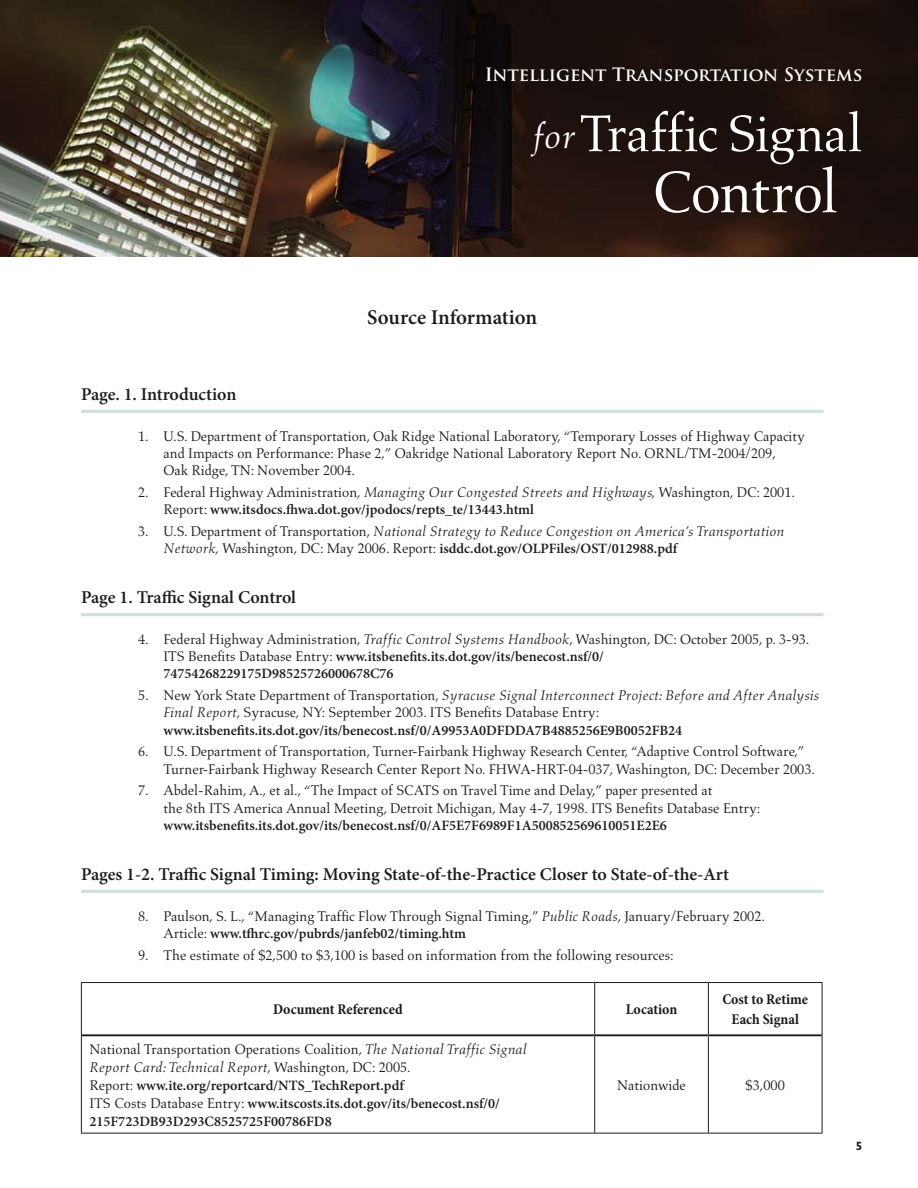
<style>
.page{position:relative;width:918px;height:1188px;background:#fff}
.page>*{position:absolute;margin:0;border:0;box-sizing:border-box;transform-origin:0 0}
.t1{font:60px "Aldus LT Std";letter-spacing:-.025em;color:#fff}
.t2{font:52.5px "Aldus LT Std";letter-spacing:-.015em;color:#fff}
.t3{font:600 21px "Minion Pro";color:#1c1c1a}
.t4{font:600 18px "Minion Pro";letter-spacing:-.005em;color:#1c1c1a}
.t5{font:700 18px "Trajan Pro";color:#fff}
.t6{font:700 condensed 15px/19.5px "Minion Pro";color:#1c1c1a;text-align:center}
.t7{font:14.25px/17.2px "Aldus LT Std";color:#1c1c1a}
.t8{font:600 14.25px/18px "Minion Pro";color:#1c1c1a}
.t9{font:italic 14.25px "Aldus LT Std";color:#1c1c1a}
.s1{font-style:italic;font-size:35.55px}
.s2{font-style:italic}
.s3{font-family:"Aldus LT Std";font-weight:400}
.s4{font-style:normal}
.s5{font-family:"Aldus LT Std";font-weight:400;font-style:italic}
</style>
<div class="page">
<img style="left:0;top:0;width:918px;height:256px">
<hr style="left:81px;top:410px;width:743px;height:3px;background:#cfe1d7">
<hr style="left:81px;top:613px;width:743px;height:3px;background:#cfe1d7">
<hr style="left:81px;top:890px;width:743px;height:3px;background:#cfe1d7">
<hr style="left:81px;top:1035px;width:1px;height:98px;background:#1c1c1a">
<hr style="left:594px;top:1036px;width:1px;height:97px;background:#1c1c1a">
<hr style="left:708px;top:1036px;width:1px;height:97px;background:#1c1c1a">
<hr style="left:822px;top:1035px;width:1px;height:98px;background:#1c1c1a">
<hr style="left:81px;top:1133px;width:514px;height:1px;background:#1c1c1a">
<hr style="left:595px;top:1133px;width:113px;height:1px;background:#1c1c1a">
<hr style="left:708px;top:1133px;width:114px;height:1px;background:#1c1c1a">
<hr style="left:81px;top:982px;width:514px;height:1px;background:#1c1c1a">
<hr style="left:81px;top:983px;width:1px;height:52px;background:#1c1c1a">
<hr style="left:595px;top:982px;width:113px;height:1px;background:#1c1c1a">
<hr style="left:594px;top:983px;width:1px;height:51px;background:#1c1c1a">
<hr style="left:708px;top:982px;width:114px;height:1px;background:#1c1c1a">
<hr style="left:708px;top:983px;width:1px;height:51px;background:#1c1c1a">
<hr style="left:822px;top:983px;width:1px;height:52px;background:#1c1c1a">
<hr style="left:82px;top:1034px;width:513px;height:2px;background:#1c1c1a">
<hr style="left:595px;top:1034px;width:113px;height:2px;background:#1c1c1a">
<hr style="left:708px;top:1034px;width:114px;height:2px;background:#1c1c1a">
<p class="t5" style="left:485px;top:63px;width:379px">Intelligent Transportation Systems</p>
<h2 class="t2" style="left:533px;top:104px;width:331px"><span class="s1">for</span>Traffic Signal</h2>
<h1 class="t1" style="left:652px;top:159px;width:187px">Control</h1>
<h3 class="t3" style="left:367px;top:305px;width:172px">Source Information</h3>
<p class="t4" style="left:81px;top:384px;width:157px">Page. 1. Introduction</p>
<p class="t7" style="left:163px;top:427px;width:643px;text-indent:-25px">1. U.S. Department of Transportation, Oak Ridge National Laboratory, “Temporary Losses of Highway Capacity and Impacts on Performance: Phase 2,” Oakridge National Laboratory Report No. ORNL/TM-2004/209,<br>Oak Ridge, TN: November 2004.</p>
<p class="t7" style="left:138px;top:484px;width:659px">2. Federal Highway Administration, <span class="s2">Managing Our Congested Streets and Highways,</span> Washington, DC: 2001.</p>
<p class="t8" style="left:163px;top:501px;width:372px"><span class="s3">Report:</span> www.itsdocs.fhwa.dot.gov/jpodocs/repts_te/13443.html</p>
<p class="t9" style="left:138px;top:523px;width:648px"><span class="s4">3. U.S. Department of Transportation,</span> National Strategy to Reduce Congestion on America’s Transportation</p>
<p class="t8" style="left:163px;top:540px;width:515px"><span class="s5">Network,</span> <span class="s3">Washington, DC: May 2006. Report:</span> isddc.dot.gov/OLPFiles/OST/012988.pdf</p>
<p class="t4" style="left:81px;top:587px;width:217px">Page 1. Traffic Signal Control</p>
<p class="t7" style="left:138px;top:631px;width:673px">4. Federal Highway Administration, <span class="s2">Traffic Control Systems Handbook</span>, Washington, DC: October 2005, p. 3-93.</p>
<p class="t8" style="left:163px;top:649px;width:442px;line-height:17.2px"><span class="s3">ITS Benefits Database Entry:</span> www.itsbenefits.its.dot.gov/its/benecost.nsf/0/<br>74754268229175D98525726000678C76</p>
<p class="t7" style="left:163px;top:687px;width:657px;text-indent:-25px">5. New York State Department of Transportation, <span class="s2">Syracuse Signal Interconnect Project: Before and After Analysis<br>Final Report</span>, Syracuse, NY: September 2003. ITS Benefits Database Entry:</p>
<p class="t8" style="left:164px;top:722px;width:520px">www.itsbenefits.its.dot.gov/its/benecost.nsf/0/A9953A0DFDDA7B4885256E9B0052FB24</p>
<p class="t7" style="left:163px;top:743px;width:653px;text-indent:-25px">6. U.S. Department of Transportation, Turner-Fairbank Highway Research Center, “Adaptive Control Software,”<br>Turner-Fairbank Highway Research Center Report No. FHWA-HRT-04-037, Washington, DC: December 2003.</p>
<p class="t7" style="left:163px;top:782px;width:599px;text-indent:-25px">7. Abdel-Rahim, A., et al., “The Impact of SCATS on Travel Time and Delay,” paper presented at<br>the 8th ITS America Annual Meeting, Detroit Michigan, May 4-7, 1998. ITS Benefits Database Entry:</p>
<p class="t8" style="left:164px;top:817px;width:505px">www.itsbenefits.its.dot.gov/its/benecost.nsf/0/AF5E7F6989F1A500852569610051E2E6</p>
<p class="t4" style="left:81px;top:864px;width:650px">Pages 1-2. Traffic Signal Timing: Moving State-of-the-Practice Closer to State-of-the-Art</p>
<p class="t7" style="left:138px;top:907px;width:629px">8. Paulson, S. L., “Managing Traffic Flow Through Signal Timing,” <span class="s2">Public Roads</span>, January/February 2002.</p>
<p class="t8" style="left:163px;top:925px;width:304px"><span class="s3">Article:</span> www.tfhrc.gov/pubrds/janfeb02/timing.htm</p>
<p class="t7" style="left:138px;top:946px;width:537px">9. The estimate of $2,500 to $3,100 is based on information from the following resources:</p>
<p class="t6" style="left:273px;top:1000px;width:131px">Document Referenced</p>
<p class="t6" style="left:626px;top:1000px;width:53px">Location</p>
<p class="t6" style="left:722px;top:990px;width:87px">Cost to Retime<br>Each Signal</p>
<p class="t7" style="left:89px;top:1040px;width:439px;line-height:18px">National Transportation Operations Coalition, <span class="s2">The National Traffic Signal<br>Report Card: Technical Report</span>, Washington, DC: 2005.</p>
<p class="t8" style="left:89px;top:1077px;width:412px"><span class="s3">Report:</span> www.ite.org/reportcard/NTS_TechReport.pdf<br><span class="s3">ITS Costs Database Entry:</span> www.itscosts.its.dot.gov/its/benecost.nsf/0/<br>215F723DB93D293C8525725F00786FD8</p>
<p class="t7" style="left:617px;top:1077px;width:70px">Nationwide</p>
<p class="t7" style="left:746px;top:1077px;width:41px">$3,000</p>
</div>
